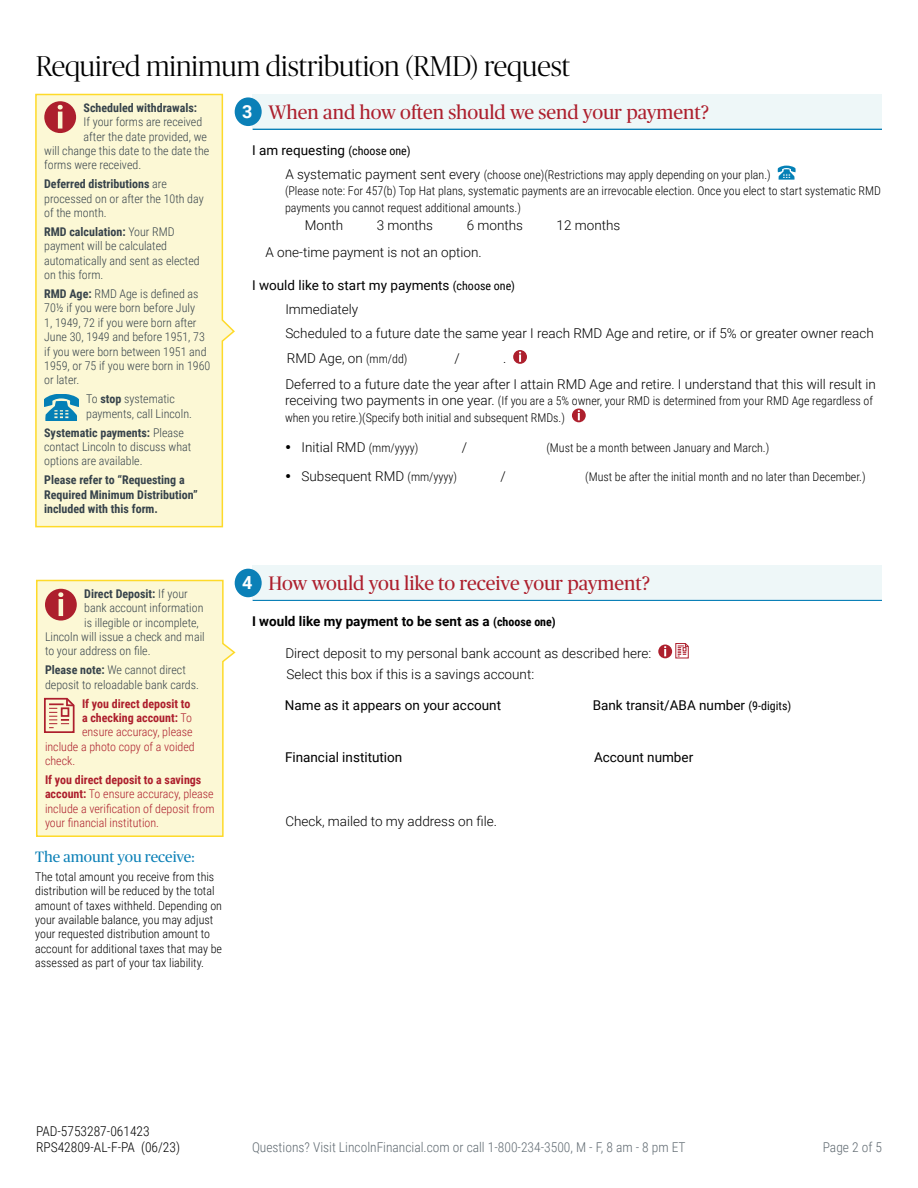
<style>
.page{position:relative;width:918px;height:1188px;background:#fff}
.page>*{position:absolute;margin:0;border:0;box-sizing:border-box;transform-origin:0 0}
.t1{font:300 28.5px "Publico Banner";color:#000}
.t2{font:19.5px "Publico Headline";color:#ad1f2d}
.Know_-_H1{font:15px "Publico Headline";color:#0b80b7}
.Checkbox_List_-_main{font:300 13.5px "Roboto";color:#010101}
.t3{font:300 13.5px "Roboto Condensed";color:#616b72}
.H4{font:13.5px "Roboto";color:#010101}
.Checkbox_List_-_main-2{font:13.5px "Roboto";color:#010101}
.t4{font:300 13.5px/16.2px "Roboto Condensed";color:#000}
.H3{font:700 13.5px "Roboto";color:#010101}
._50_-_Text_field_-_s{font:13.5px "Roboto";color:#010101}
.Checkbox_List_-_inde{font:300 13.5px "Roboto";color:#010101}
.Info_-_body{font:300 12px/14.4px "Roboto Condensed";color:#37434b}
.Checkbox_List_-_main-3{font:300 12px/16.5px "Roboto Condensed";color:#010101}
.Know_-_body{font:300 12px/14.4px "Roboto Condensed";color:#000}
.Paragraph_Style_2{font:300 12px/14.4px "Roboto Condensed";color:#ad1f2d}
.Info_-_body-2{font:700 12px/14.4px "Roboto Condensed";color:#37434b}
.Docs_-_body{font:300 12px "Roboto Condensed";color:#ad1f2d}
.Docs_-_body-2{font:700 12px "Roboto Condensed";color:#ad1f2d}
.s1{font-weight:700}
.s2{font-family:"Roboto";font-weight:700;font-size:18px;color:#fff}
.s3{font-family:"Roboto Condensed";font-size:12px}
.s4{font-family:"Roboto";font-size:13.5px}
.s5{font-weight:300}
</style>
<div class="page">
<svg style="left:658px;top:643px;width:31px;height:15px"></svg>
<svg style="left:778px;top:166px;width:18px;height:14px"></svg>
<svg style="left:513px;top:350px;width:14px;height:14px"></svg>
<svg style="left:572px;top:409px;width:14px;height:13px"></svg>
<div style="left:253px;top:94px;width:629px;height:36px;background:#eef7f8"></div>
<hr style="left:253px;top:129px;width:629px;height:1px;background:#0b80b7">
<div style="left:235px;top:97px;width:27px;height:29px;background:#0b80b7;border-radius:50%"></div>
<div style="left:253px;top:565px;width:629px;height:36px;background:#eef7f8"></div>
<hr style="left:253px;top:600px;width:629px;height:1px;background:#0b80b7">
<div style="left:235px;top:569px;width:27px;height:28px;background:#0b80b7;border-radius:50%"></div>
<svg style="left:35px;top:93px;width:201px;height:435px;background:#fcf7d2"></svg>
<svg style="left:44px;top:101px;width:32px;height:32px"></svg>
<svg style="left:44px;top:394px;width:35px;height:27px"></svg>
<svg style="left:36px;top:579px;width:201px;height:258px;background:#fcf7d2"></svg>
<svg style="left:45px;top:589px;width:32px;height:32px"></svg>
<svg style="left:44px;top:698px;width:31px;height:35px"></svg>
<h1 class="t1" style="left:36px;top:48px;width:536px">Required minimum distribution (RMD) request</h1>
<p class="Info_-_body-2" style="left:84px;top:100px;width:115px">Scheduled withdrawals:</p>
<p class="Info_-_body" style="left:84px;top:114px;width:120px">If your forms are received</p>
<p class="Info_-_body" style="left:84px;top:129px;width:125px">after the date provided, we</p>
<p class="Info_-_body" style="left:44px;top:143px;width:167px">will change this date to the date the</p>
<p class="Info_-_body" style="left:44px;top:157px;width:99px">forms were received.</p>
<p class="Info_-_body" style="left:44px;top:176px;width:161px"><span class="s1">Deferred distributions</span> are processed on or after the 10th day of the month.</p>
<p class="Info_-_body" style="left:44px;top:224px;width:157px"><span class="s1">RMD calculation:</span> Your RMD payment will be calculated automatically and sent as elected on this form.</p>
<p class="Info_-_body" style="left:44px;top:286px;width:168px"><span class="s1">RMD Age:</span> RMD Age is defined as<br>70½ if you were born before July<br>1, 1949, 72 if you were born after<br>June 30, 1949 and before 1951, 73 if you were born between 1951 and<br>1959, or 75 if you were born in 1960 or later.</p>
<p class="Info_-_body" style="left:86px;top:391px;width:107px">To <span class="s1">stop</span> systematic payments, call Lincoln.</p>
<p class="Info_-_body" style="left:44px;top:425px;width:149px"><span class="s1">Systematic payments:</span> Please contact Lincoln to discuss what options are available.</p>
<p class="Info_-_body-2" style="left:44px;top:472px;width:155px">Please refer to “Requesting a<br>Required Minimum Distribution” included with this form.</p>
<h1 class="t2" style="left:242px;top:98px;width:469px"><span class="s2">3</span> When and how often should we send your payment?</h1>
<p class="H4" style="left:252px;top:141px;width:160px">I am requesting <span class="s3">(choose one)</span></p>
<p class="Checkbox_List_-_main-3" style="left:285px;top:166px;width:597px"><span class="s4">A systematic payment sent every</span> (choose one)(Restrictions may apply depending on your plan.)<br>(Please note: For 457(b) Top Hat plans, systematic payments are an irrevocable election. Once you elect to start systematic RMD payments you cannot request additional amounts.)</p>
<p class="Checkbox_List_-_inde" style="left:305px;top:216px;width:40px">Month</p>
<p class="Checkbox_List_-_inde" style="left:377px;top:216px;width:58px">3 months</p>
<p class="Checkbox_List_-_inde" style="left:467px;top:216px;width:58px">6 months</p>
<p class="Checkbox_List_-_inde" style="left:557px;top:216px;width:65px">12 months</p>
<p class="Checkbox_List_-_main" style="left:266px;top:243px;width:218px">A one-time payment is not an option.</p>
<p class="H4" style="left:252px;top:275px;width:265px">I would like to start my payments <span class="s3">(choose one)</span></p>
<p class="Checkbox_List_-_main" style="left:285px;top:299px;width:75px">Immediately</p>
<p class="Checkbox_List_-_main" style="left:285px;top:323px;width:590px">Scheduled to a future date the same year I reach RMD Age and retire, or if 5% or greater owner reach</p>
<p class="Checkbox_List_-_main" style="left:287px;top:349px;width:122px">RMD Age, on <span class="s3">(mm/dd)</span></p>
<p class="Checkbox_List_-_main" style="left:454px;top:349px;width:7px">/</p>
<p class="Checkbox_List_-_main" style="left:503px;top:349px;width:5px">.</p>
<p class="Checkbox_List_-_main" style="left:285px;top:374px;width:592px">Deferred to a future date the year after I attain RMD Age and retire. I understand that this will result in</p>
<p class="Checkbox_List_-_main-3" style="left:285px;top:392px;width:590px"><span class="s4">receiving two payments in one year.</span> (If you are a 5% owner, your RMD is determined from your RMD Age regardless of when you retire.)(Specify both initial and subsequent RMDs.)</p>
<p class="Checkbox_List_-_main" style="left:302px;top:438px;width:118px">Initial RMD <span class="s3">(mm/yyyy)</span></p>
<p class="Checkbox_List_-_main" style="left:462px;top:438px;width:7px">/</p>
<p class="Checkbox_List_-_main-3" style="left:546px;top:439px;width:224px">(Must be a month between January and March.)</p>
<p class="Checkbox_List_-_main" style="left:302px;top:467px;width:157px">Subsequent RMD <span class="s3">(mm/yyyy)</span></p>
<p class="Checkbox_List_-_main" style="left:501px;top:467px;width:7px">/</p>
<p class="Checkbox_List_-_main-3" style="left:585px;top:468px;width:282px">(Must be after the initial month and no later than December.)</p>
<p class="Info_-_body-2" style="left:84px;top:586px;width:105px">Direct Deposit: <span class="s5">If your</span></p>
<p class="Info_-_body" style="left:84px;top:600px;width:121px">bank account information</p>
<p class="Info_-_body" style="left:84px;top:615px;width:116px">is illegible or incomplete,</p>
<p class="Info_-_body" style="left:45px;top:629px;width:161px">Lincoln will issue a check and mail</p>
<p class="Info_-_body" style="left:45px;top:643px;width:107px">to your address on file.</p>
<p class="Info_-_body" style="left:45px;top:662px;width:156px"><span class="s1">Please note:</span> We cannot direct deposit to reloadable bank cards.</p>
<p class="Docs_-_body-2" style="left:82px;top:695px;width:110px">If you direct deposit to</p>
<p class="Docs_-_body-2" style="left:82px;top:709px;width:112px">a checking account: <span class="s5">To</span></p>
<p class="Docs_-_body" style="left:82px;top:724px;width:112px">ensure accuracy, please</p>
<p class="Docs_-_body" style="left:45px;top:738px;width:151px">include a photo copy of a voided</p>
<p class="Docs_-_body" style="left:45px;top:752px;width:32px">check.</p>
<p class="Paragraph_Style_2" style="left:45px;top:772px;width:171px"><span class="s1">If you direct deposit to a savings account:</span> To ensure accuracy, please include a verification of deposit from your financial institution.</p>
<h1 class="Know_-_H1" style="left:35px;top:846px;width:161px">The amount you receive:</h1>
<p class="Know_-_body" style="left:35px;top:869px;width:188px">The total amount you receive from this distribution will be reduced by the total amount of taxes withheld. Depending on your available balance, you may adjust your requested distribution amount to account for additional taxes that may be assessed as part of your tax liability.</p>
<h1 class="t2" style="left:242px;top:570px;width:410px"><span class="s2">4</span> How would you like to receive your payment?</h1>
<p class="H3" style="left:252px;top:612px;width:305px">I would like my payment to be sent as a <span class="s3">(choose one)</span></p>
<p class="Checkbox_List_-_main" style="left:285px;top:643px;width:368px">Direct deposit to my personal bank account as described here:</p>
<p class="Checkbox_List_-_main" style="left:286px;top:664px;width:249px">Select this box if this is a savings account:</p>
<p class="Checkbox_List_-_main-2" style="left:285px;top:696px;width:218px">Name as it appears on your account</p>
<p class="Checkbox_List_-_main-2" style="left:593px;top:696px;width:200px">Bank transit/ABA number <span class="s3">(9-digits)</span></p>
<p class="_50_-_Text_field_-_s" style="left:285px;top:748px;width:119px">Financial institution</p>
<p class="_50_-_Text_field_-_s" style="left:594px;top:748px;width:101px">Account number</p>
<p class="Checkbox_List_-_main" style="left:285px;top:812px;width:213px">Check, mailed to my address on file.</p>
<p class="t4" style="left:36px;top:1122px;width:146px">PAD-5753287-061423<br>RPS42809-AL-F-PA (06/23)</p>
<p class="t3" style="left:252px;top:1138px;width:435px">Questions? Visit LincolnFinancial.com or call 1-800-234-3500, M - F, 8 am - 8 pm ET</p>
<p class="t3" style="left:823px;top:1138px;width:61px">Page 2 of 5</p>
</div>
